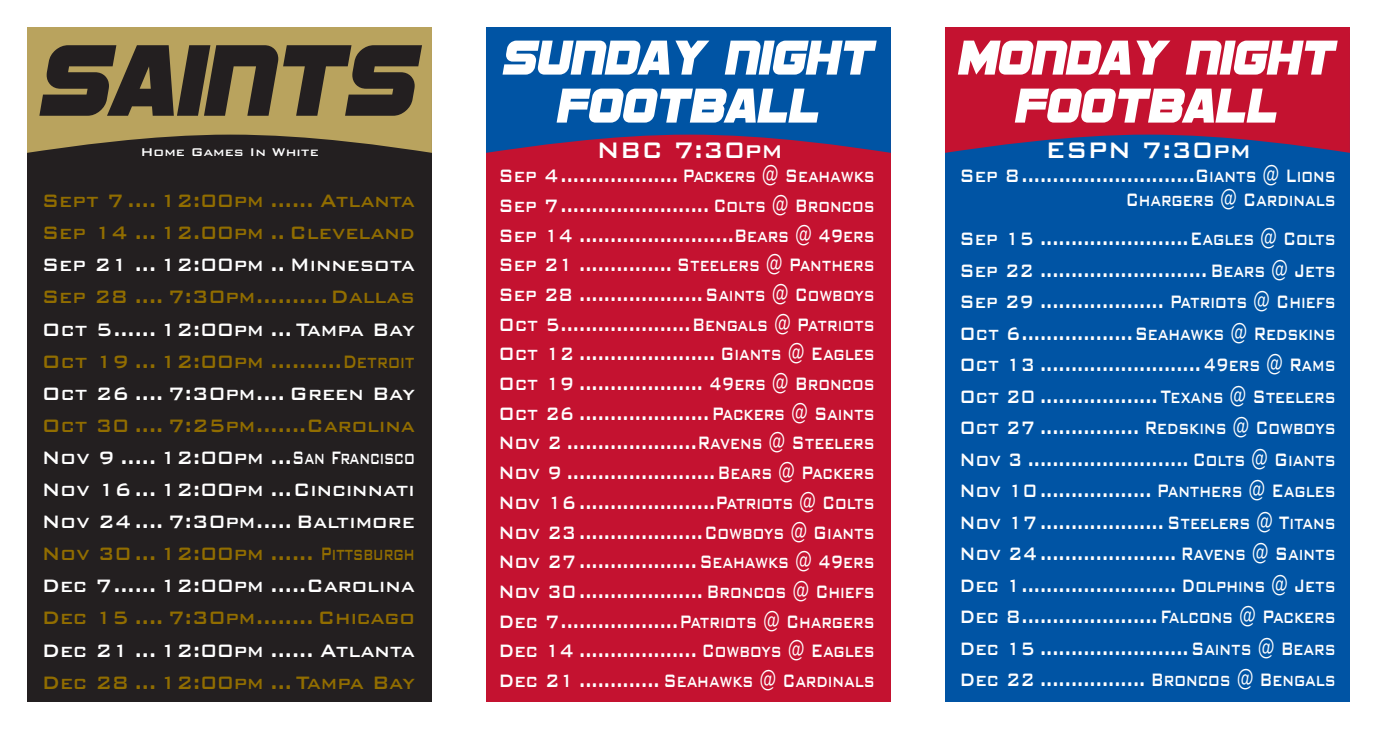
<style>
.page{position:relative;width:1377px;height:729px;background:#fff}
.page>*{position:absolute;margin:0;border:0;box-sizing:border-box;transform-origin:0 0}
.t1{font:51px/48px "SF Sports Night NS";color:#fff;text-align:center}
.t2{font:500 30px "Bank Gothic BT";color:#fff;scale:.9 1}
.t3{font:500 24px/29.7px "Bank Gothic BT";color:#fff;text-align:justify;scale:.78 1}
.t4{font:500 24px/32.1px "Bank Gothic BT";color:#916d00;scale:.9 1}
.t5{font:500 24px/32.1px "Bank Gothic BT";color:#fff;text-align:justify;scale:.9 1}
.t6{font:500 15px "Bank Gothic BT";color:#fff}
</style>
<div class="page">
<div style="left:486px;top:33px;width:405px;height:669px;background:#c41230"></div>
<svg style="left:486px;top:27px;width:405px;height:126px;background:#124d99"></svg>
<div style="left:945px;top:33px;width:405px;height:669px;background:#0054a4"></div>
<svg style="left:945px;top:27px;width:405px;height:126px;background:#b1183a"></svg>
<div style="left:27px;top:33px;width:405px;height:669px;background:#231f20"></div>
<svg style="left:27px;top:27px;width:405px;height:126px;fill:#b9a35e"></svg>
<svg style="left:39px;top:45px;width:383px;height:71px"></svg>
<p class="t6" style="left:140px;top:144px;width:180px">Home Games In White</p>
<p class="t4" style="left:42px;top:184px;width:416px">Sept 7 .... 12:00pm ...... Atlanta<br>Sep 14 ... 12.00pm .. Cleveland</p>
<p class="t5" style="left:42px;top:248px;width:416px">Sep 21 ... 12:00pm .. Minnesota</p>
<p class="t4" style="left:42px;top:281px;width:416px">Sep 28 .... 7:30pm..........Dallas</p>
<p class="t5" style="left:42px;top:313px;width:416px">Oct 5...... 12:00pm ... Tampa Bay</p>
<p class="t4" style="left:42px;top:345px;width:416px">Oct 19 ... 12:00pm ..........Detroit</p>
<p class="t5" style="left:42px;top:377px;width:416px">Oct 26 .... 7:30pm.... Green Bay</p>
<p class="t4" style="left:42px;top:409px;width:416px">Oct 30 .... 7:25pm.......Carolina</p>
<p class="t5" style="left:42px;top:441px;width:416px">Nov 9 ..... 12:00pm ...San Francisco Nov 16 ... 12:00pm ...Cincinnati Nov 24 .... 7:30pm..... Baltimore</p>
<p class="t4" style="left:42px;top:537px;width:416px">Nov 30 ... 12:00pm ...... Pittsburgh</p>
<p class="t5" style="left:42px;top:569px;width:416px">Dec 7...... 12:00pm .....Carolina</p>
<p class="t4" style="left:42px;top:602px;width:416px">Dec 15 .... 7:30pm........ Chicago</p>
<p class="t5" style="left:42px;top:634px;width:416px">Dec 21 ... 12:00pm ...... Atlanta</p>
<p class="t4" style="left:42px;top:666px;width:416px">Dec 28 ... 12:00pm ... Tampa Bay</p>
<h1 class="t1" style="left:504px;top:35px;width:373px">SUNDAY NIGHT<br>FOOTBALL</h1>
<p class="t2" style="left:596px;top:134px;width:208px">NBC 7:30pm</p>
<p class="t2" style="left:1045px;top:134px;width:230px">ESPN 7:30pm</p>
<h1 class="t1" style="left:959px;top:35px;width:378px">MONDAY NIGHT<br>FOOTBALL</h1>
<p class="t3" style="left:499px;top:161px;width:484px">Sep 4................... Packers @ Seahawks Sep 7........................ Colts @ Broncos Sep 14 .........................Bears @ 49ers Sep 21 ............... Steelers @ Panthers Sep 28 ....................Saints @ Cowboys Oct 5.....................Bengals @ Patriots Oct 12 ...................... Giants @ Eagles Oct 19 .................... 49ers @ Broncos Oct 26 .....................Packers @ Saints Nov 2 .....................Ravens @ Steelers Nov 9 ........................Bears @ Packers Nov 16 ......................Patriots @ Colts Nov 23 ....................Cowboys @ Giants Nov 27 ................... Seahawks @ 49ers Nov 30 .................... Broncos @ Chiefs Dec 7...................Patriots @ Chargers Dec 14 ................... Cowboys @ Eagles Dec 21 ............. Seahawks @ Cardinals</p>
<p class="t3" style="left:960px;top:163px;width:484px;line-height:24px;text-align:right">Sep 8............................Giants @ Lions<br>Chargers @ Cardinals</p>
<p class="t3" style="left:960px;top:223px;width:484px;line-height:31.5px">Sep 15 ........................Eagles @ Colts Sep 22 ........................... Bears @ Jets Sep 29 .................... Patriots @ Chiefs Oct 6..................Seahawks @ Redskins Oct 13 ..........................49ers @ Rams Oct 20 ................... Texans @ Steelers Oct 27 ................ Redskins @ Cowboys Nov 3 .......................... Colts @ Giants Nov 10 .................. Panthers @ Eagles Nov 17 .................... Steelers @ Titans Nov 24 ...................... Ravens @ Saints Dec 1......................... Dolphins @ Jets Dec 8......................Falcons @ Packers Dec 15 ........................Saints @ Bears Dec 22 ................. Broncos @ Bengals</p>
</div>
